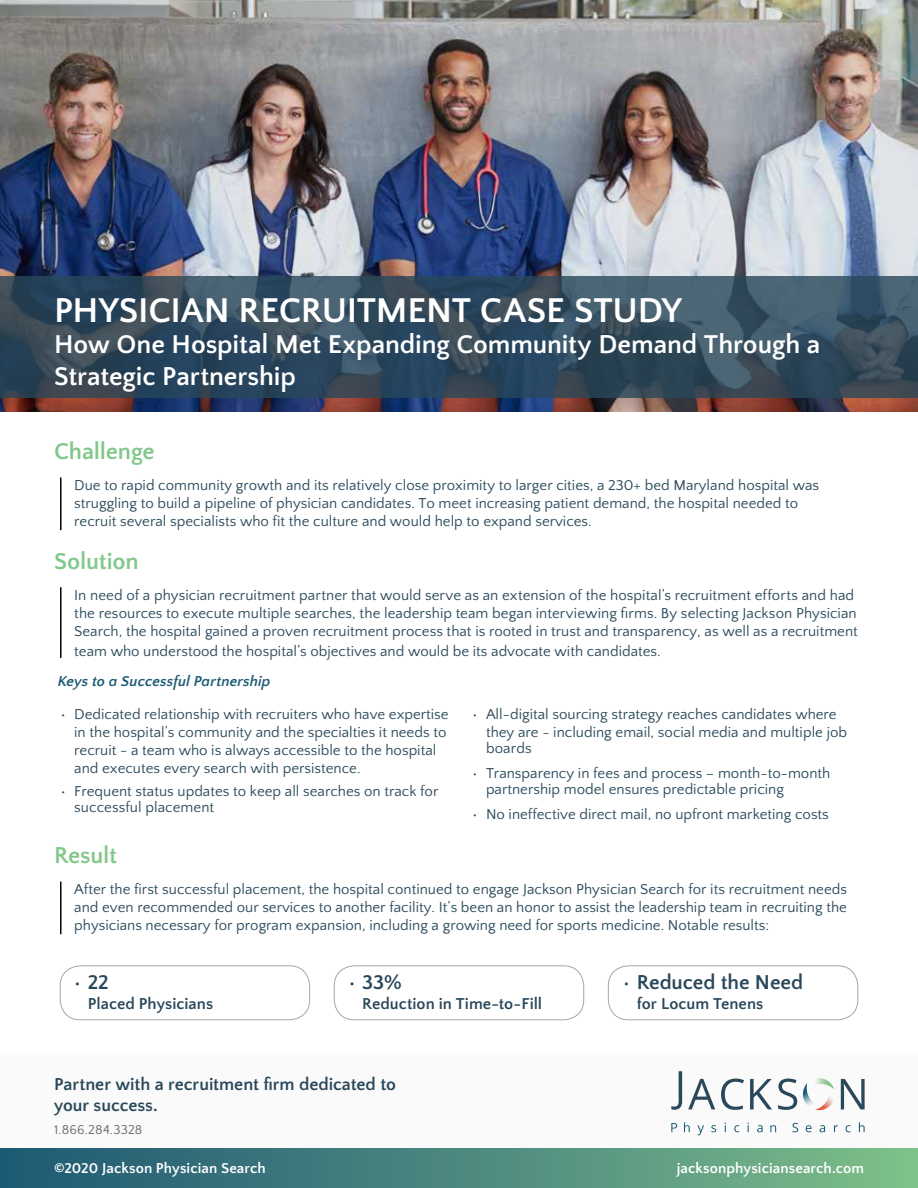
<style>
.page{position:relative;width:918px;height:1188px;background:#fff}
.page>*{position:absolute;margin:0;border:0;box-sizing:border-box;transform-origin:0 0}
.t1{font:700 36px "Quattrocento Sans";letter-spacing:-.01em;color:#fff}
.t2{font:700 27px/32.4px "Quattrocento Sans";letter-spacing:-.005em;color:#fff}
.t3{font:700 24px "Quattrocento Sans";letter-spacing:-.005em;color:#82c88a}
.t4{font:700 21px "Quattrocento Sans";letter-spacing:-.005em;color:#29485a}
.t5{font:700 18px/21.6px "Quattrocento Sans";letter-spacing:-.005em;color:#29485a}
.t6{font:700 16.5px "Quattrocento Sans";color:#29485a}
.t7{font:15px/18px "Quattrocento Sans";color:#29485a}
.t8{font:700 15px "Quattrocento Sans";letter-spacing:.005em;color:#fff}
.t9{font:italic 700 15px "Quattrocento Sans";letter-spacing:.005em;color:#1b5a73}
.t10{font:13.5px "Quattrocento Sans";letter-spacing:.01em;color:#6d6e71}
</style>
<div class="page">
<div style="left:608px;top:966px;width:250px;height:54px;border:1px solid #a1a6b0;border-radius:20px"></div>
<div style="left:334px;top:966px;width:250px;height:54px;border:1px solid #a1a6b0;border-radius:20px"></div>
<div style="left:60px;top:966px;width:250px;height:54px;border:1px solid #a1a6b0;border-radius:20px"></div>
<img style="left:0;top:0;width:918px;height:412px">
<svg style="left:0;top:277px;width:918px;height:121px;background:#354c5e"></svg>
<div style="left:0;top:1076px;width:918px;height:112px;background:linear-gradient(to right,#1d5775,#7ebd8a)"></div>
<div style="left:0;top:1053px;width:918px;height:95px;background:#fafafa"></div>
<svg style="left:671px;top:1123px;width:6px;height:9px"></svg>
<svg style="left:684px;top:1122px;width:6px;height:10px"></svg>
<svg style="left:698px;top:1125px;width:6px;height:10px"></svg>
<svg style="left:711px;top:1125px;width:5px;height:7px"></svg>
<svg style="left:734px;top:1125px;width:5px;height:7px"></svg>
<svg style="left:757px;top:1125px;width:6px;height:7px"></svg>
<svg style="left:770px;top:1125px;width:6px;height:7px"></svg>
<svg style="left:792px;top:1123px;width:6px;height:9px"></svg>
<svg style="left:806px;top:1125px;width:6px;height:7px"></svg>
<svg style="left:820px;top:1125px;width:5px;height:7px"></svg>
<svg style="left:834px;top:1125px;width:4px;height:7px"></svg>
<svg style="left:846px;top:1125px;width:5px;height:7px"></svg>
<svg style="left:859px;top:1122px;width:6px;height:10px"></svg>
<svg style="left:671px;top:1071px;width:11px;height:39px"></svg>
<svg style="left:688px;top:1079px;width:27px;height:30px"></svg>
<svg style="left:721px;top:1079px;width:23px;height:31px"></svg>
<svg style="left:750px;top:1079px;width:22px;height:30px"></svg>
<svg style="left:841px;top:1079px;width:24px;height:30px"></svg>
<svg style="left:778px;top:1078px;width:56px;height:33px"></svg>
<hr style="left:60px;top:477px;width:2px;height:53px;background:#000">
<hr style="left:60px;top:587px;width:2px;height:71px;background:#000">
<hr style="left:60px;top:882px;width:2px;height:52px;background:#000">
<h1 class="t1" style="left:54px;top:292px;width:630px">PHYSICIAN RECRUITMENT CASE STUDY</h1>
<h2 class="t2" style="left:54px;top:329px;width:768px">How One Hospital Met Expanding Community Demand Through a<br>Strategic Partnership</h2>
<h3 class="t3" style="left:54px;top:438px;width:102px">Challenge</h3>
<p class="t7" style="left:74px;top:477px;width:746px">Due to rapid community growth and its relatively close proximity to larger cities, a 230+ bed Maryland hospital was struggling to build a pipeline of physician candidates. To meet increasing patient demand, the hospital needed to recruit several specialists who fit the culture and would help to expand services.</p>
<h3 class="t3" style="left:54px;top:548px;width:86px">Solution</h3>
<p class="t7" style="left:74px;top:587px;width:785px">In need of a physician recruitment partner that would serve as an extension of the hospital’s recruitment efforts and had the resources to execute multiple searches, the leadership team began interviewing firms. By selecting Jackson Physician<br>Search, the hospital gained a proven recruitment process that is rooted in trust and transparency, as well as a recruitment</p>
<p class="t7" style="left:74px;top:642px;width:588px">team who understood the hospital’s objectives and would be its advocate with candidates.</p>
<p class="t9" style="left:58px;top:673px;width:214px">Keys to a Successful Partnership</p>
<p class="t7" style="left:74px;top:705px;width:376px;text-indent:-14px">• Dedicated relationship with recruiters who have expertise in the hospital’s community and the specialties it needs to recruit - a team who is always accessible to the hospital and executes every search with persistence.</p>
<p class="t7" style="left:74px;top:783px;width:366px;line-height:16.4px;text-indent:-14px">• Frequent status updates to keep all searches on track for successful placement</p>
<p class="t7" style="left:486px;top:705px;width:363px;text-indent:-14px">• All-digital sourcing strategy reaches candidates where they are - including email, social media and multiple job</p>
<p class="t7" style="left:486px;top:740px;width:47px">boards</p>
<p class="t7" style="left:486px;top:765px;width:346px;line-height:16.4px;text-indent:-14px">• Transparency in fees and process – month-to-month partnership model ensures predictable pricing</p>
<p class="t7" style="left:472px;top:805px;width:358px">• No ineffective direct mail, no upfront marketing costs</p>
<h3 class="t3" style="left:54px;top:842px;width:65px">Result</h3>
<p class="t7" style="left:74px;top:881px;width:774px;text-align:justify">After the first successful placement, the hospital continued to engage Jackson Physician Search for its recruitment needs and even recommended our services to another facility. It’s been an honor to assist the leadership team in recruiting the physicians necessary for program expansion, including a growing need for sports medicine. Notable results:</p>
<h3 class="t4" style="left:74px;top:971px;width:36px">• 22</h3>
<p class="t6" style="left:88px;top:995px;width:127px">Placed Physicians</p>
<h3 class="t4" style="left:349px;top:971px;width:54px">• 33%</h3>
<p class="t6" style="left:362px;top:995px;width:181px">Reduction in Time-to-Fill</p>
<p class="t5" style="left:54px;top:1074px;width:344px">Partner with a recruitment firm dedicated to your success.</p>
<p class="t10" style="left:54px;top:1123px;width:90px">1.866.284.3328</p>
<h3 class="t4" style="left:623px;top:971px;width:181px">• Reduced the Need</h3>
<p class="t6" style="left:637px;top:995px;width:128px">for Locum Tenens</p>
<p class="t8" style="left:54px;top:1160px;width:213px">©2020 Jackson Physician Search</p>
<p class="t8" style="left:677px;top:1160px;width:189px">jacksonphysiciansearch.com</p>
</div>
